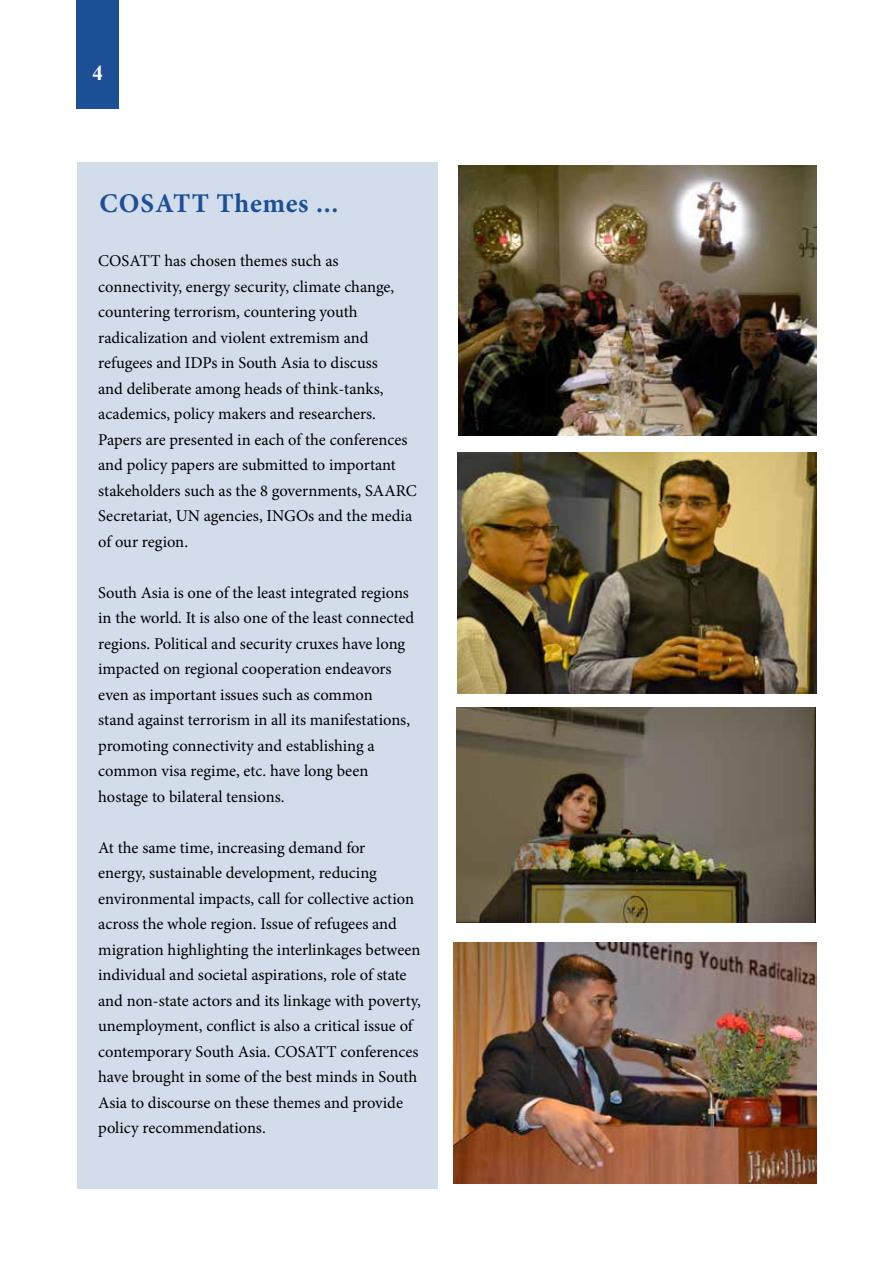
<style>
.page{position:relative;width:893px;height:1263px;background:#fff}
.page>*{position:absolute;margin:0;border:0;box-sizing:border-box;transform-origin:0 0}
.t1{font:700 27px "Minion Pro";color:#1d4f96}
.t2{font:700 21px "Times New Roman";color:#fff}
.t3{font:16.5px/25.5px "Minion Pro";color:#000}
</style>
<div class="page">
<div style="left:77px;top:0;width:42px;height:108px;background:#1d4f96"></div>
<img style="left:459px;top:166px;width:357px;height:269px">
<img style="left:457px;top:452px;width:359px;height:241px">
<div style="left:77px;top:162px;width:361px;height:1026px;background:#d2dcea"></div>
<img style="left:456px;top:708px;width:360px;height:215px">
<img style="left:454px;top:942px;width:362px;height:242px">
<p class="t2" style="left:92px;top:59px;width:12px">4</p>
<h1 class="t1" style="left:99px;top:184px;width:19px">COS</h1>
<h1 class="t1" style="left:155px;top:184px;width:185px">ATT Themes ...</h1>
<p class="t3" style="left:98px;top:248px;width:320px">COSATT has chosen themes such as connectivity, energy security, climate change, countering terrorism, countering youth radicalization and violent extremism and refugees and IDPs in South Asia to discuss<br>and deliberate among heads of think-tanks, academics, policy makers and researchers.<br>Papers are presented in each of the conferences and policy papers are submitted to important stakeholders such as the 8 governments, SAARC Secretariat, UN agencies, INGOs and the media of our region.</p>
<p class="t3" style="left:98px;top:580px;width:318px">South Asia is one of the least integrated regions in the world. It is also one of the least connected regions. Political and security cruxes have long impacted on regional cooperation endeavors even as important issues such as common<br>stand against terrorism in all its manifestations, promoting connectivity and establishing a common visa regime, etc. have long been hostage to bilateral tensions.</p>
<p class="t3" style="left:98px;top:835px;width:324px">At the same time, increasing demand for<br>energy, sustainable development, reducing environmental impacts, call for collective action across the whole region. Issue of refugees and migration highlighting the interlinkages between individual and societal aspirations, role of state and non-state actors and its linkage with poverty, unemployment, conflict is also a critical issue of contemporary South Asia. COSATT conferences have brought in some of the best minds in South Asia to discourse on these themes and provide policy recommendations.</p>
</div>
